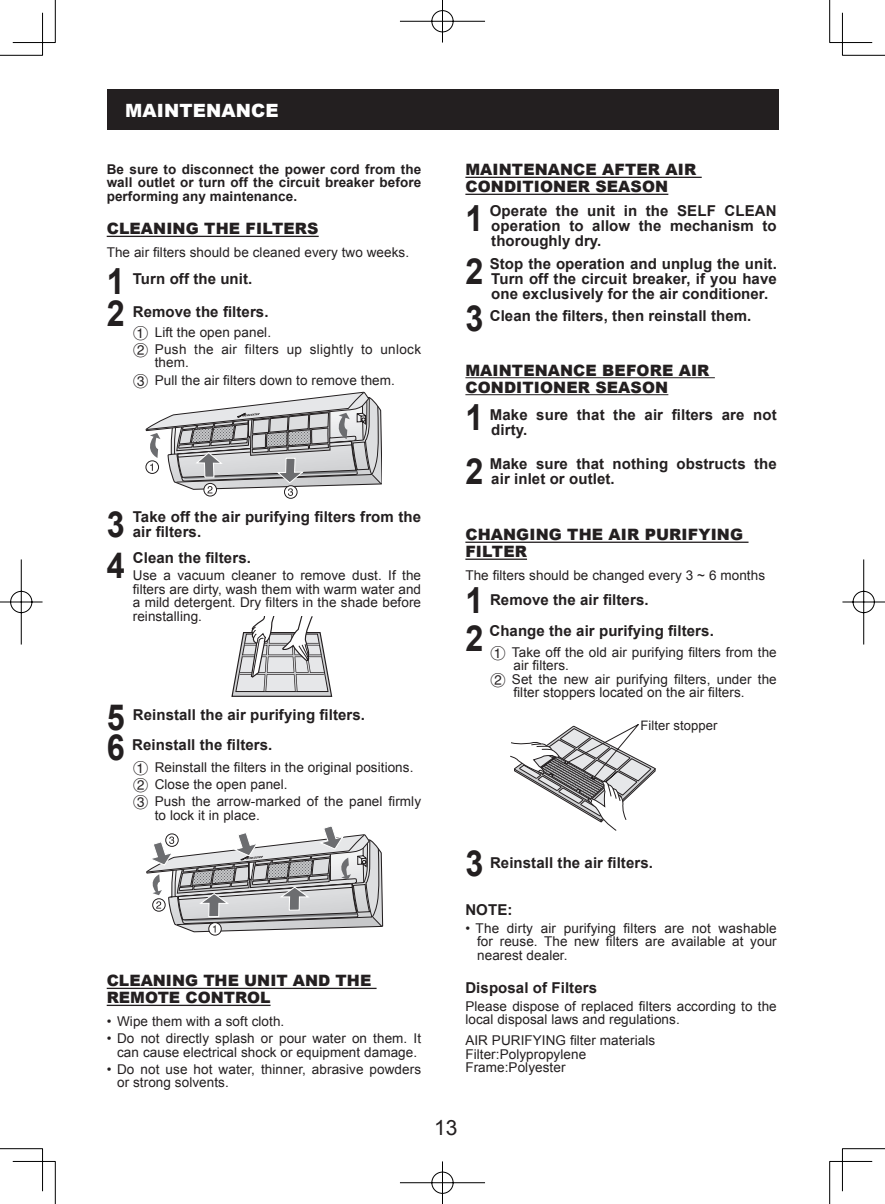
<style>
.page{position:relative;width:885px;height:1204px;background:#fff}
.page>*{position:absolute;margin:0;border:0;box-sizing:border-box;transform-origin:0 0}
.t1{font:700 36px "Arial";color:#231f20;scale:.9 1}
.t2{font:21px "Arial";color:#231f20}
.t3{font:900 18.3px "Arial";letter-spacing:.005em;color:#fff}
.t4{font:900 15.6px/17px "Arial";letter-spacing:.005em;color:#231f20}
.t5{font:700 15px/15px "Arial";letter-spacing:.005em;color:#231f20}
.t6{font:13.5px/13.5px "Arial";letter-spacing:.005em;color:#231f20}
.t7{font:700 13.5px/13.5px "Arial";letter-spacing:.005em;color:#231f20;text-align:justify}
.t8{font:13.5px/17.2px "Arial";letter-spacing:.025em;color:#231f20}
.t9{font:13.05px "Arial";letter-spacing:.005em;color:#231f20}
.s1{font-family:"Sharp Font"}
</style>
<div class="page">
<div style="left:107px;top:89px;width:671px;height:41px;background:#231f20"></div>
<hr style="left:465px;top:177px;width:236px;height:1px;background:#231f20">
<hr style="left:465px;top:194px;width:203px;height:1px;background:#231f20">
<hr style="left:465px;top:377px;width:249px;height:1px;background:#231f20">
<hr style="left:465px;top:394px;width:203px;height:1px;background:#231f20">
<hr style="left:465px;top:541px;width:283px;height:2px;background:#231f20">
<hr style="left:465px;top:558px;width:62px;height:2px;background:#231f20">
<hr style="left:107px;top:236px;width:211px;height:1px;background:#231f20">
<hr style="left:107px;top:987px;width:269px;height:1px;background:#231f20">
<hr style="left:107px;top:1004px;width:163px;height:1px;background:#231f20">
<svg style="left:510px;top:724px;width:145px;height:107px"></svg>
<svg style="left:231px;top:617px;width:102px;height:80px"></svg>
<svg style="left:146px;top:826px;width:237px;height:180px"></svg>
<div style="left:284px;top:485px;width:13px;height:13px;border:1px solid #231f20;border-radius:50%"></div>
<svg style="left:145px;top:392px;width:237px;height:104px"></svg>
<hr style="left:0;top:55px;width:43px;height:1px;background:#000">
<hr style="left:842px;top:55px;width:42px;height:1px;background:#000">
<hr style="left:0;top:1148px;width:43px;height:1px;background:#000">
<hr style="left:842px;top:1148px;width:42px;height:1px;background:#000">
<hr style="left:55px;top:0;width:1px;height:43px;background:#000">
<hr style="left:55px;top:1161px;width:1px;height:42px;background:#000">
<hr style="left:829px;top:0;width:1px;height:43px;background:#000">
<hr style="left:829px;top:1161px;width:1px;height:42px;background:#000">
<hr style="left:13px;top:42px;width:42px;height:1px;background:#000">
<hr style="left:829px;top:42px;width:43px;height:1px;background:#000">
<hr style="left:13px;top:1161px;width:42px;height:1px;background:#000">
<hr style="left:829px;top:1161px;width:43px;height:1px;background:#000">
<hr style="left:42px;top:13px;width:1px;height:42px;background:#000">
<hr style="left:42px;top:1148px;width:1px;height:43px;background:#000">
<hr style="left:842px;top:13px;width:1px;height:42px;background:#000">
<hr style="left:842px;top:1148px;width:1px;height:43px;background:#000">
<svg style="left:400px;top:0;width:85px;height:43px"></svg>
<svg style="left:400px;top:1161px;width:85px;height:42px"></svg>
<svg style="left:0;top:559px;width:43px;height:86px"></svg>
<svg style="left:842px;top:559px;width:42px;height:86px"></svg>
<h3 class="t3" style="left:125px;top:96px;width:155px">MAINTENANCE</h3>
<p class="t7" style="left:107px;top:162px;width:316px">Be sure to disconnect the power cord from the wall outlet or turn off the circuit breaker before performing any maintenance.</p>
<p class="t4" style="left:107px;top:220px;width:213px">CLEANING THE FILTERS</p>
<p class="t6" style="left:107px;top:245px;width:304px">The air filters should be cleaned every two weeks.</p>
<h1 class="t1" style="left:107px;top:261px;width:21px">1</h1>
<p class="t5" style="left:133px;top:271px;width:121px">Turn off the unit.</p>
<h1 class="t1" style="left:107px;top:294px;width:21px">2</h1>
<p class="t5" style="left:133px;top:304px;width:137px">Remove the filters.</p>
<p class="t8" style="left:132px;top:323px;width:290px"><span class="s1">1</span> Lift the open panel.<br><span class="s1">2</span> Push the air filters up slightly to unlock</p>
<p class="t6" style="left:132px;top:354px;width:264px;line-height:17.2px;text-indent:23px">them.<br><span class="s1">3</span> Pull the air filters down to remove them.</p>
<h1 class="t1" style="left:107px;top:504px;width:21px">3</h1>
<p class="t5" style="left:133px;top:509px;width:290px">Take off the air purifying filters from the air filters.</p>
<h1 class="t1" style="left:107px;top:545px;width:21px">4</h1>
<p class="t5" style="left:133px;top:550px;width:120px">Clean the filters.</p>
<p class="t6" style="left:133px;top:568px;width:290px;text-align:justify">Use a vacuum cleaner to remove dust. If the filters are dirty, wash them with warm water and a mild detergent. Dry filters in the shade before reinstalling.</p>
<h1 class="t1" style="left:107px;top:697px;width:21px">5</h1>
<p class="t5" style="left:133px;top:707px;width:234px">Reinstall the air purifying filters.</p>
<h1 class="t1" style="left:107px;top:727px;width:21px">6</h1>
<p class="t5" style="left:132px;top:737px;width:142px">Reinstall the filters.</p>
<p class="t6" style="left:132px;top:758px;width:290px;line-height:17.2px"><span class="s1">1</span> Reinstall the filters in the original positions.<br><span class="s1">2</span> Close the open panel.<br><span class="s1">3</span> Push the arrow-marked of the panel firmly</p>
<p class="t6" style="left:155px;top:808px;width:106px">to lock it in place.</p>
<p class="t4" style="left:107px;top:971px;width:266px">CLEANING THE UNIT AND THE<br>REMOTE CONTROL</p>
<p class="t6" style="left:107px;top:1014px;width:179px">• Wipe them with a soft cloth.</p>
<p class="t6" style="left:107px;top:1031px;width:316px;text-align:center">• Do not directly splash or pour water on them. It can cause electrical shock or equipment damage.</p>
<p class="t6" style="left:117px;top:1062px;width:305px;text-indent:-10px">• Do not use hot water, thinner, abrasive powders or strong solvents.</p>
<p class="t4" style="left:465px;top:161px;width:232px">MAINTENANCE AFTER AIR<br>CONDITIONER SEASON</p>
<h1 class="t1" style="left:465px;top:198px;width:21px">1</h1>
<p class="t5" style="left:489px;top:203px;width:288px;text-align:justify">Operate the unit in the SELF CLEAN operation to allow the mechanism to thoroughly dry.</p>
<h1 class="t1" style="left:465px;top:251px;width:21px">2</h1>
<p class="t5" style="left:489px;top:256px;width:288px;text-align:justify">Stop the operation and unplug the unit.<br>Turn off the circuit breaker, if you have one exclusively for the air conditioner.</p>
<h1 class="t1" style="left:465px;top:298px;width:21px">3</h1>
<p class="t5" style="left:489px;top:308px;width:263px">Clean the filters, then reinstall them.</p>
<p class="t4" style="left:465px;top:361px;width:245px">MAINTENANCE BEFORE AIR<br>CONDITIONER SEASON</p>
<h1 class="t1" style="left:465px;top:397px;width:21px">1</h1>
<p class="t5" style="left:489px;top:407px;width:288px">Make sure that the air filters are not dirty.</p>
<h1 class="t1" style="left:465px;top:451px;width:21px">2</h1>
<p class="t5" style="left:489px;top:456px;width:288px">Make sure that nothing obstructs the air inlet or outlet.</p>
<p class="t4" style="left:465px;top:525px;width:279px">CHANGING THE AIR PURIFYING<br>FILTER</p>
<p class="t6" style="left:465px;top:568px;width:301px">The filters should be changed every 3 ~ 6 months</p>
<h1 class="t1" style="left:465px;top:580px;width:21px">1</h1>
<p class="t5" style="left:490px;top:592px;width:160px">Remove the air filters.</p>
<h1 class="t1" style="left:465px;top:618px;width:21px">2</h1>
<p class="t5" style="left:489px;top:623px;width:226px">Change the air purifying filters.</p>
<p class="t6" style="left:489px;top:645px;width:289px"><span class="s1">1</span> Take off the old air purifying filters from the</p>
<p class="t6" style="left:513px;top:659px;width:57px">air filters.</p>
<p class="t6" style="left:489px;top:672px;width:289px"><span class="s1">2</span> Set the new air purifying filters, under the</p>
<p class="t6" style="left:513px;top:686px;width:233px">filter stoppers located on the air filters.</p>
<p class="t9" style="left:640px;top:718px;width:79px">Filter stopper</p>
<h1 class="t1" style="left:465px;top:843px;width:21px">3</h1>
<p class="t5" style="left:490px;top:854px;width:164px">Reinstall the air filters.</p>
<p class="t5" style="left:465px;top:902px;width:49px">NOTE:</p>
<p class="t6" style="left:477px;top:921px;width:301px;text-align:justify;text-indent:-12px">• The dirty air purifying filters are not washable for reuse. The new filters are available at your nearest dealer.</p>
<p class="t5" style="left:465px;top:980px;width:133px">Disposal of Filters</p>
<p class="t6" style="left:465px;top:999px;width:313px">Please dispose of replaced filters according to the local disposal laws and regulations.</p>
<p class="t6" style="left:465px;top:1033px;width:191px">AIR PURIFYING filter materials<br>Filter:Polypropylene<br>Frame:Polyester</p>
<h2 class="t2" style="left:434px;top:1115px;width:25px">13</h2>
</div>
